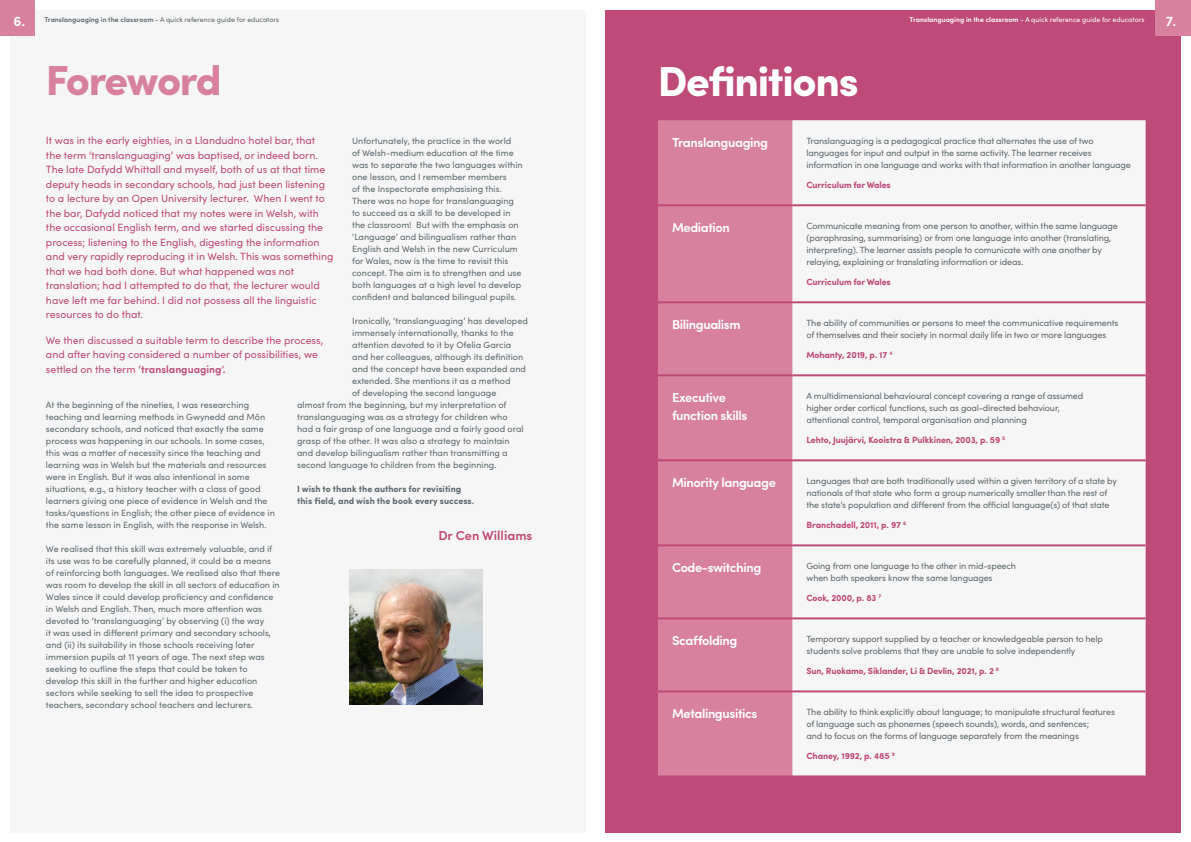
<style>
.page{position:relative;width:1191px;height:842px;background:#fff}
.page>*{position:absolute;margin:0;border:0;box-sizing:border-box;transform-origin:0 0}
.H2_40pt_SUB_HEADERS{font:900 42px "Sofia Pro";letter-spacing:-.03em;color:#fff}
.H2_40pt_SUB_HEADERS-2{font:900 42px "Sofia Pro";letter-spacing:-.035em;color:#d8819e}
.t1{font:600 14px "Sofia Pro";color:#fff}
.H5_Tables_and_bold_h{font:600 13px/18px "Sofia Pro";letter-spacing:-.03em;color:#fff}
._13pt_big_body{font:600 13px "Sofia Pro";color:#be4a78}
._10_5pt_large_body{font:10.5px/14.5px "Sofia Pro";color:#be4a78}
._9pt_Main_Body{font:9px/12px "Sofia Pro";color:#60696e}
._9pt_Main_Body-2{font:700 9px "Sofia Pro";letter-spacing:-.015em;color:#be4a78}
._9pt_Main_Body-3{font:700 9px/12px "Sofia Pro";color:#60696e}
.t2{font:7px "Sofia Pro";color:#60696e}
.t3{font:7px "Sofia Pro";color:#fff}
.s1{font-weight:600}
</style>
<div class="page">
<div style="left:10px;top:10px;width:575px;height:822px;background:#f6f6f6"></div>
<div style="left:605px;top:10px;width:576px;height:822px;background:#be4a78"></div>
<div style="left:1155px;top:0;width:36px;height:35px;background:#d8819e"></div>
<div style="left:0;top:0;width:35px;height:35px;background:#d8819e"></div>
<img style="left:349px;top:569px;width:133px;height:135px">
<div style="left:658px;top:120px;width:134px;height:655px;background:#d8819e"></div>
<div style="left:792px;top:120px;width:353px;height:655px;background:#f6f6f6"></div>
<hr style="left:658px;top:204px;width:134px;height:2px;background:#be4a78">
<hr style="left:658px;top:544px;width:134px;height:2px;background:#be4a78">
<hr style="left:658px;top:617px;width:134px;height:2px;background:#be4a78">
<hr style="left:658px;top:690px;width:134px;height:2px;background:#be4a78">
<hr style="left:792px;top:204px;width:353px;height:2px;background:#be4a78">
<hr style="left:658px;top:301px;width:134px;height:2px;background:#be4a78">
<hr style="left:792px;top:301px;width:353px;height:2px;background:#be4a78">
<hr style="left:658px;top:374px;width:134px;height:2px;background:#be4a78">
<hr style="left:792px;top:374px;width:353px;height:2px;background:#be4a78">
<hr style="left:658px;top:459px;width:134px;height:2px;background:#be4a78">
<hr style="left:792px;top:459px;width:353px;height:2px;background:#be4a78">
<hr style="left:792px;top:544px;width:353px;height:2px;background:#be4a78">
<hr style="left:792px;top:617px;width:353px;height:2px;background:#be4a78">
<hr style="left:792px;top:690px;width:353px;height:2px;background:#be4a78">
<h2 class="t1" style="left:14px;top:11px;width:13px">6.</h2>
<p class="t2" style="left:44px;top:14px;width:236px"><span class="s1">Translanguaging in the classroom</span> - A quick reference guide for educators</p>
<p class="t3" style="left:909px;top:14px;width:236px"><span class="s1">Translanguaging in the classroom</span> - A quick reference guide for educators</p>
<h2 class="H2_40pt_SUB_HEADERS-2" style="left:46px;top:47px;width:177px">Foreword</h2>
<p class="_10_5pt_large_body" style="left:46px;top:132px;width:289px">It was in the early eighties, in a Llandudno hotel bar, that<br>the term ‘translanguaging’ was baptised, or indeed born.<br>The late Dafydd Whittall and myself, both of us at that time deputy heads in secondary schools, had just been listening to a lecture by an Open University lecturer. When I went to the bar, Dafydd noticed that my notes were in Welsh, with the occasional English term, and we started discussing the process; listening to the English, digesting the information and very rapidly reproducing it in Welsh. This was something that we had both done. But what happened was not translation; had I attempted to do that, the lecturer would have left me far behind. I did not possess all the linguistic resources to do that.</p>
<p class="_10_5pt_large_body" style="left:46px;top:332px;width:279px">We then discussed a suitable term to describe the process, and after having considered a number of possibilities, we settled on the term <span class="s1">‘translanguaging’.</span></p>
<p class="_9pt_Main_Body" style="left:46px;top:398px;width:230px">At the beginning of the nineties, I was researching teaching and learning methods in Gwynedd and Môn secondary schools, and noticed that exactly the same process was happening in our schools. In some cases, this was a matter of necessity since the teaching and learning was in Welsh but the materials and resources were in English. But it was also intentional in some situations, e.g., a history teacher with a class of good learners giving one piece of evidence in Welsh and the tasks/questions in English; the other piece of evidence in the same lesson in English, with the response in Welsh.</p>
<p class="_9pt_Main_Body" style="left:46px;top:542px;width:236px">We realised that this skill was extremely valuable, and if its use was to be carefully planned, it could be a means of reinforcing both languages. We realised also that there was room to develop the skill in all sectors of education in Wales since it could develop proficiency and confidence in Welsh and English. Then, much more attention was devoted to ‘translanguaging’ by observing (i) the way<br>it was used in different primary and secondary schools, and (ii) its suitability in those schools receiving later immersion pupils at 11 years of age. The next step was seeking to outline the steps that could be taken to develop this skill in the further and higher education sectors while seeking to sell the idea to prospective teachers, secondary school teachers and lecturers.</p>
<p class="_9pt_Main_Body" style="left:352px;top:134px;width:172px">Unfortunately, the practice in the world<br>of Welsh-medium education at the time was to separate the two languages within one lesson, and I remember members<br>of the Inspectorate emphasising this.<br>There was no hope for translanguaging to succeed as a skill to be developed in the classroom! But with the emphasis on ‘Language’ and bilingualism rather than English and Welsh in the new Curriculum for Wales, now is the time to revisit this concept. The aim is to strengthen and use both languages at a high level to develop confident and balanced bilingual pupils.</p>
<p class="_9pt_Main_Body" style="left:352px;top:314px;width:177px">Ironically, ‘translanguaging’ has developed</p>
<p class="_9pt_Main_Body" style="left:352px;top:326px;width:163px">immensely internationally, thanks to the</p>
<p class="_9pt_Main_Body" style="left:352px;top:338px;width:161px">attention devoted to it by Ofelia Garcia</p>
<p class="_9pt_Main_Body" style="left:352px;top:350px;width:173px">and her colleagues, although its definition</p>
<p class="_9pt_Main_Body" style="left:352px;top:362px;width:175px">and the concept have been expanded and</p>
<p class="_9pt_Main_Body" style="left:352px;top:374px;width:160px">extended. She mentions it as a method</p>
<p class="_9pt_Main_Body" style="left:352px;top:386px;width:146px">of developing the second language</p>
<p class="_9pt_Main_Body" style="left:297px;top:398px;width:211px">almost from the beginning, but my interpretation of</p>
<p class="_9pt_Main_Body" style="left:297px;top:410px;width:212px">translanguaging was as a strategy for children who</p>
<p class="_9pt_Main_Body" style="left:297px;top:422px;width:228px">had a fair grasp of one language and a fairly good oral</p>
<p class="_9pt_Main_Body" style="left:297px;top:434px;width:214px">grasp of the other. It was also a strategy to maintain</p>
<p class="_9pt_Main_Body" style="left:297px;top:446px;width:212px">and develop bilingualism rather than transmitting a</p>
<p class="_9pt_Main_Body" style="left:297px;top:458px;width:201px">second language to children from the beginning.</p>
<p class="_9pt_Main_Body-3" style="left:297px;top:482px;width:179px">I wish to thank the authors for revisiting this field, and wish the book every success.</p>
<p class="_13pt_big_body" style="left:438px;top:526px;width:96px">Dr Cen Williams</p>
<h2 class="H2_40pt_SUB_HEADERS" style="left:658px;top:48px;width:202px">Definitions</h2>
<h5 class="H5_Tables_and_bold_h" style="left:672px;top:133px;width:98px">Translanguaging</h5>
<p class="_9pt_Main_Body" style="left:806px;top:134px;width:326px">Translanguaging is a pedagogical practice that alternates the use of two languages for input and output in the same activity. The learner receives information in one language and works with that information in another language</p>
<p class="_9pt_Main_Body-2" style="left:806px;top:178px;width:86px">Curriculum for Wales</p>
<h5 class="H5_Tables_and_bold_h" style="left:672px;top:218px;width:59px">Mediation</h5>
<p class="_9pt_Main_Body" style="left:806px;top:219px;width:313px">Communicate meaning from one person to another, within the same language (paraphrasing, summarising) or from one language into another (translating, interpreting). The learner assists people to comunicate with one another by relaying, explaining or translating information or ideas.</p>
<p class="_9pt_Main_Body-2" style="left:806px;top:275px;width:86px">Curriculum for Wales</p>
<h5 class="H5_Tables_and_bold_h" style="left:672px;top:315px;width:70px">Bilingualism</h5>
<p class="_9pt_Main_Body" style="left:806px;top:316px;width:313px">The ability of communities or persons to meet the communicative requirements of themselves and their society in normal daily life in two or more languages</p>
<p class="_9pt_Main_Body-2" style="left:806px;top:348px;width:88px">Mohanty, 2019, p. 17 <sup>4</sup></p>
<h5 class="H5_Tables_and_bold_h" style="left:672px;top:388px;width:77px">Executive function skills</h5>
<p class="_9pt_Main_Body" style="left:806px;top:389px;width:278px">A multidimensional behavioural concept covering a range of assumed higher order cortical functions, such as goal-directed behaviour, attentional control, temporal organisation and planning</p>
<p class="_9pt_Main_Body-2" style="left:806px;top:433px;width:200px">Lehto, Juujärvi, Kooistra &amp; Pulkkinen, 2003, p. 59 <sup>5</sup></p>
<h5 class="H5_Tables_and_bold_h" style="left:672px;top:473px;width:105px">Minority language</h5>
<p class="_9pt_Main_Body" style="left:806px;top:474px;width:312px">Languages that are both traditionally used within a given territory of a state by nationals of that state who form a group numerically smaller than the rest of the state’s population and different from the official language(s) of that state</p>
<p class="_9pt_Main_Body-2" style="left:806px;top:518px;width:101px">Branchadell, 2011, p. 97 <sup>6</sup></p>
<h5 class="H5_Tables_and_bold_h" style="left:672px;top:558px;width:91px">Code-switching</h5>
<p class="_9pt_Main_Body" style="left:806px;top:559px;width:211px">Going from one language to the other in mid-speech when both speakers know the same languages</p>
<p class="_9pt_Main_Body-2" style="left:806px;top:591px;width:76px">Cook, 2000, p. 83 <sup>7</sup></p>
<h5 class="H5_Tables_and_bold_h" style="left:672px;top:631px;width:67px">Scaffolding</h5>
<p class="_9pt_Main_Body" style="left:806px;top:632px;width:298px">Temporary support supplied by a teacher or knowledgeable person to help students solve problems that they are unable to solve independently</p>
<p class="_9pt_Main_Body-2" style="left:806px;top:664px;width:194px">Sun, Ruokamo, Siklander, Li &amp; Devlin, 2021, p. 2 <sup>8</sup></p>
<h5 class="H5_Tables_and_bold_h" style="left:672px;top:704px;width:87px">Metalingusitics</h5>
<p class="_9pt_Main_Body" style="left:806px;top:705px;width:310px">The ability to think explicitly about language; to manipulate structural features of language such as phonemes (speech sounds), words, and sentences;<br>and to focus on the forms of language separately from the meanings</p>
<p class="_9pt_Main_Body-2" style="left:806px;top:749px;width:90px">Chaney, 1992, p. 485 <sup>9</sup></p>
<h2 class="t1" style="left:1166px;top:11px;width:12px">7.</h2>
</div>
